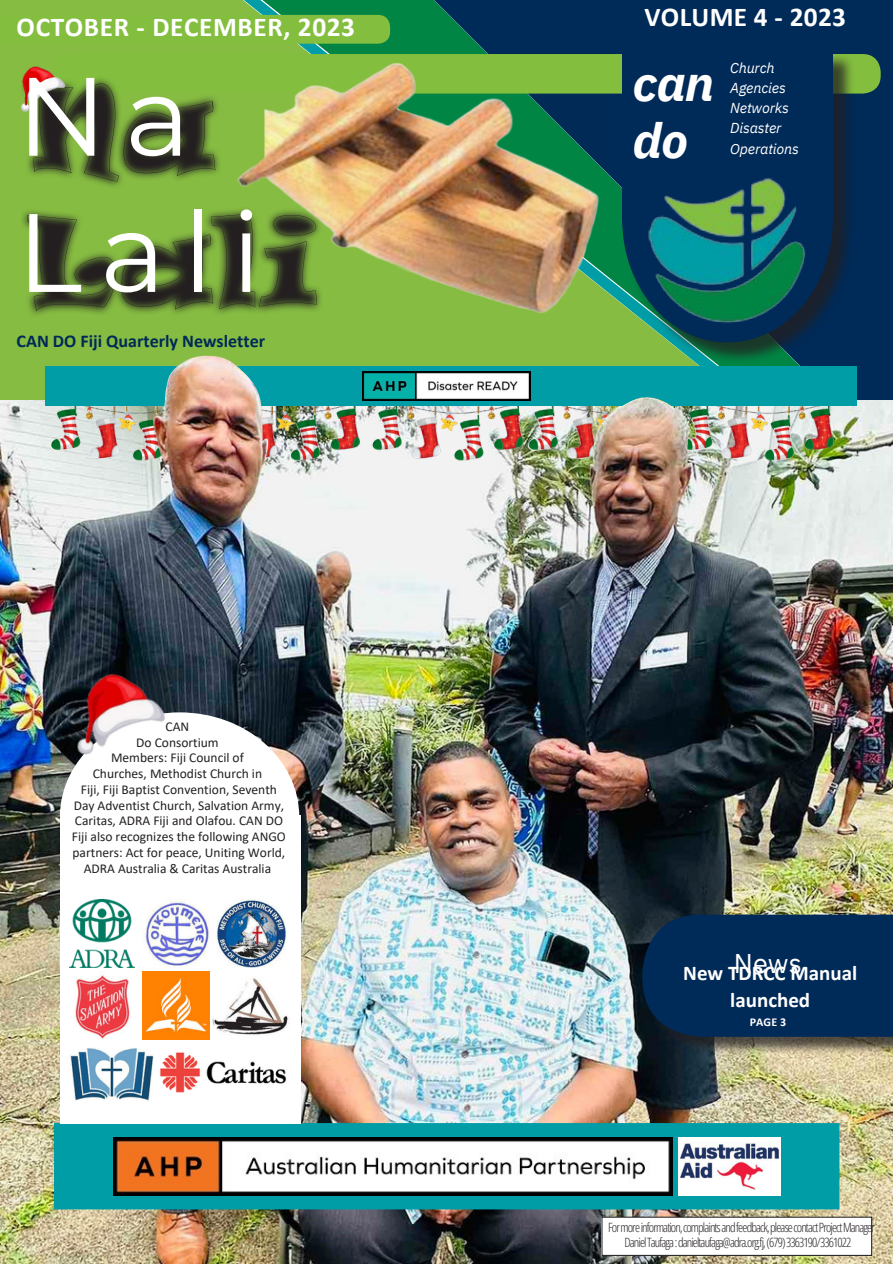
<style>
.page{position:relative;width:893px;height:1264px;background:#fff}
.page>*{position:absolute;margin:0;border:0;box-sizing:border-box;transform-origin:0 0}
.t1{font:111.15px/136.2px "Montserrat";letter-spacing:.16em;color:#fff}
.t2{font:italic 700 49.2px/57.3px "IBM Plex Sans";color:#fff}
.t3{font:700 27.3px "Calibri";letter-spacing:.025em;color:#fff}
.t4{font:27px "IBM Plex Sans";color:#fff}
.t5{font:700 21px/27px "Calibri";color:#fff;text-align:center}
.t6{font:700 18px "Calibri";color:#002a57}
.t7{font:italic 14.4px/20.2px "IBM Plex Sans";letter-spacing:-.01em;color:#fff}
.t8{font:13.5px/15.8px "Calibri";color:#231f20;text-align:center}
.t9{font:300 12.75px/14.7px "Open Sans Condensed";letter-spacing:-.065em;color:#231f20;text-align:center}
.t10{font:700 12px "Calibri";color:#fff}
</style>
<div class="page">
<svg style="left:0;top:0;width:892px;height:400px;background:#3e774c"></svg>
<img style="left:0;top:400px;width:892px;height:863px">
<div style="left:54px;top:54px;width:826px;height:40px;background:#83be3e;border-radius:18px"></div>
<div style="left:0;top:15px;width:390px;height:29px;background:#83be3e;border-radius:12px"></div>
<div style="left:54px;top:1123px;width:785px;height:86px;background:#009da6"></div>
<img style="left:626px;top:53px;width:228px;height:310px">
<svg style="left:622px;top:222px;width:210px;height:120px;background:#154951"></svg>
<div style="left:622px;top:51px;width:210px;height:171px;background:#002a57"></div>
<img style="left:644px;top:178px;width:163px;height:150px">
<img style="left:236px;top:63px;width:370px;height:256px">
<img style="left:21px;top:75px;width:302px;height:242px">
<svg style="left:28px;top:83px;width:187px;height:99px;background:#546e30"></svg>
<div style="left:60px;top:815px;width:240px;height:308px;background:#fff"></div>
<svg style="left:60px;top:712px;width:239px;height:103px"></svg>
<svg style="left:27px;top:213px;width:289px;height:98px;background:#556f31"></svg>
<img style="left:69px;top:899px;width:66px;height:68px">
<img style="left:142px;top:900px;width:67px;height:67px">
<img style="left:217px;top:899px;width:69px;height:68px">
<img style="left:75px;top:975px;width:55px;height:64px">
<img style="left:142px;top:971px;width:67px;height:68px">
<img style="left:212px;top:977px;width:77px;height:58px">
<img style="left:70px;top:1048px;width:83px;height:53px">
<img style="left:160px;top:1052px;width:127px;height:41px">
<svg style="left:601px;top:1216px;width:271px;height:39px"></svg>
<img style="left:678px;top:1137px;width:102px;height:58px">
<img style="left:113px;top:1137px;width:559px;height:58px">
<img style="left:645px;top:1036px;width:247px;height:18px">
<div style="left:642px;top:914px;width:250px;height:122px;background:#002a57"></div>
<img style="left:17px;top:63px;width:52px;height:53px">
<img style="left:64px;top:661px;width:115px;height:114px">
<img style="left:34px;top:387px;width:834px;height:84px">
<div style="left:45px;top:366px;width:811px;height:39px;background:#009da6"></div>
<img style="left:153px;top:356px;width:539px;height:146px">
<p class="t3" style="left:17px;top:16px;width:340px">OCTOBER - DECEMBER, 2023</p>
<p class="t1" style="left:17px;top:48px;width:246px">Na<br>Lali</p>
<p class="t6" style="left:17px;top:333px;width:250px">CAN DO Fiji Quarterly Newsletter</p>
<p class="t8" style="left:166px;top:719px;width:25px">CAN</p>
<p class="t8" style="left:136px;top:735px;width:84px">Do Consortium</p>
<p class="t8" style="left:111px;top:751px;width:134px">Members: Fiji Council of</p>
<p class="t8" style="left:93px;top:766px;width:171px">Churches, Methodist Church in</p>
<p class="t8" style="left:72px;top:782px;width:215px">Fiji, Fiji Baptist Convention, Seventh Day Adventist Church, Salvation Army, Caritas, ADRA Fiji and Olafou. CAN DO Fiji also recognizes the following ANGO partners: Act for peace, Uniting World, ADRA Australia &amp; Caritas Australia</p>
<p class="t3" style="left:644px;top:6px;width:203px">VOLUME 4 - 2023</p>
<p class="t2" style="left:633px;top:54px;width:83px">can do</p>
<p class="t7" style="left:730px;top:57px;width:70px">Church<br>Agencies<br>Networks<br>Disaster<br>Operations</p>
<p class="t4" style="left:733px;top:944px;width:69px">News</p>
<p class="t5" style="left:683px;top:961px;width:175px">New TDRCC Manual launched</p>
<p class="t10" style="left:749px;top:1016px;width:38px">PAGE 3</p>
<p class="t9" style="left:608px;top:1220px;width:268px">Formoreinformation,complaintsandfeedback,pleasecontactProjectManager<br>DanielTaufaga:danieltaufaga@adra.org.fj,(679)3363190/3361022</p>
</div>
